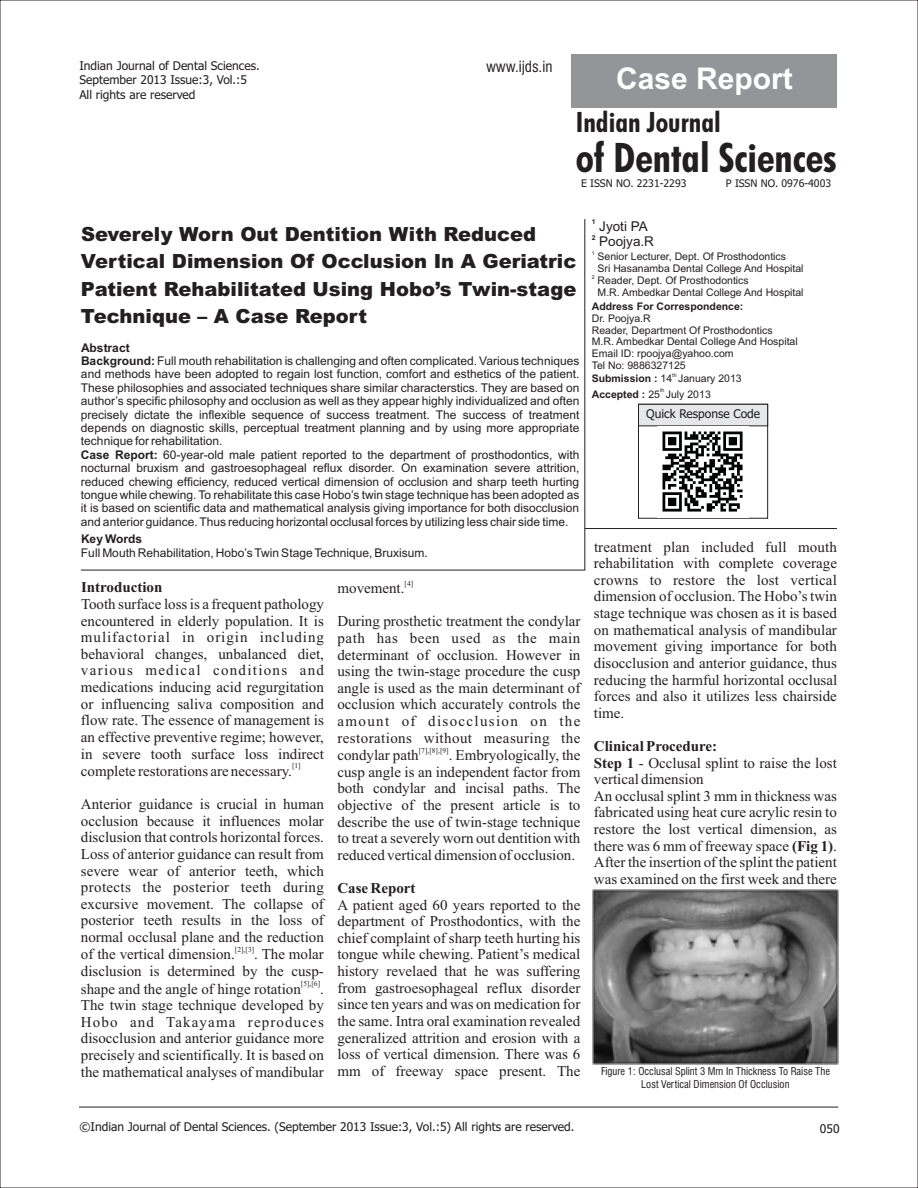
<style>
.page{position:relative;width:918px;height:1188px;background:#fff}
.page>*{position:absolute;margin:0;border:0;box-sizing:border-box;transform-origin:0 0}
.t1{font:700 condensed 40.8px "Futura BT";color:#231f20}
.t2{font:700 30px "Arial";color:#fff}
.t3{font:700 condensed 28.2px "Futura BT";color:#231f20}
.t4{font:900 19.5px/27.5px "Arial";color:#231f20}
.t5{font:15px/16.6px "Times New Roman";color:#231f20;text-align:justify}
.t6{font:700 15px "Times New Roman";color:#231f20}
.t7{font:condensed 15px "Swiss 721 BT";color:#231f20}
.t8{font:13.5px "Arial";color:#231f20}
.t9{font:12px/13.4px "Arial";color:#231f20}
.t10{font:12px/14.5px "Tahoma";color:#231f20}
.t11{font:700 12px "Arial";color:#231f20}
.t12{font:10.5px/11.7px "Arial";color:#231f20}
.t13{font:condensed 10.5px/12.6px "Swiss 721 BT";color:#231f20;text-align:center}
.t14{font:10.5px "Tahoma";color:#231f20}
.t15{font:700 10.5px "Arial";color:#231f20}
.t16{font:7.5px "Times New Roman";color:#231f20}
.t17{font:700 6.75px "Arial";color:#231f20}
.t18{font:5.25px "Arial";color:#231f20}
.s1{font-weight:700}
</style>
<div class="page">
<div style="left:571px;top:54px;width:266px;height:54px;background:#939598"></div>
<hr style="left:584px;top:219px;width:1px;height:351px;background:#231f20">
<hr style="left:81px;top:570px;width:504px;height:1px;background:#231f20">
<hr style="left:79px;top:1107px;width:759px;height:1px;background:#231f20">
<hr style="left:585px;top:528px;width:252px;height:1px;background:#231f20">
<div style="left:638px;top:404px;width:130px;height:114px;border:1px solid #231f20"></div>
<svg style="left:638px;top:404px;width:130px;height:22px;background:#d6d7d9"></svg>
<img style="left:658px;top:431px;width:91px;height:87px">
<img style="left:593px;top:889px;width:246px;height:176px">
<p class="t10" style="left:79px;top:59px;width:182px">Indian Journal of Dental Sciences.<br>September 2013 Issue:3, Vol.:5<br>All rights are reserved</p>
<p class="t7" style="left:486px;top:61px;width:68px">www.ijds.in</p>
<h2 class="t2" style="left:616px;top:67px;width:178px">Case Report</h2>
<h1 class="t1" style="left:576px;top:141px;width:263px">of Dental Sciences</h1>
<h3 class="t3" style="left:576px;top:111px;width:146px">Indian Journal</h3>
<p class="t14" style="left:581px;top:179px;width:107px">E ISSN NO. 2231-2293</p>
<p class="t14" style="left:726px;top:179px;width:107px">P ISSN NO. 0976-4003</p>
<p class="t17" style="left:592px;top:219px;width:5px">1</p>
<p class="t8" style="left:599px;top:221px;width:50px">Jyoti PA</p>
<p class="t17" style="left:592px;top:235px;width:5px">2</p>
<p class="t8" style="left:599px;top:237px;width:56px">Poojya.R</p>
<h3 class="t4" style="left:81px;top:222px;width:497px">Severely Worn Out Dentition With Reduced Vertical Dimension Of Occlusion In A Geriatric Patient Rehabilitated Using Hobo’s Twin-stage Technique – A Case Report</h3>
<p class="t18" style="left:592px;top:251px;width:4px">1</p>
<p class="t12" style="left:598px;top:251px;width:208px">Senior Lecturer, Dept. Of Prosthodontics<br>Sri Hasanamba Dental College And Hospital</p>
<p class="t18" style="left:592px;top:275px;width:4px">2</p>
<p class="t12" style="left:598px;top:275px;width:208px">Reader, Dept. Of Prosthodontics<br>M.R. Ambedkar Dental College And Hospital</p>
<p class="t15" style="left:592px;top:303px;width:153px">Address For Correspondence:</p>
<p class="t12" style="left:592px;top:313px;width:208px">Dr. Poojya.R<br>Reader, Department Of Prosthodontics<br>M.R. Ambedkar Dental College And Hospital<br>Email ID: rpoojya@yahoo.com<br>Tel No: 9886327125</p>
<p class="t18" style="left:672px;top:373px;width:6px">th</p>
<p class="t12" style="left:592px;top:373px;width:151px"><span class="s1">Submission :</span> 14 January 2013</p>
<p class="t18" style="left:660px;top:389px;width:6px">th</p>
<p class="t12" style="left:592px;top:389px;width:121px"><span class="s1">Accepted :</span> 25 July 2013</p>
<p class="t10" style="left:646px;top:408px;width:116px">Quick Response Code</p>
<p class="t9" style="left:81px;top:342px;width:500px"><span class="s1">Abstract<br>Background:</span> Full mouth rehabilitation is challenging and often complicated. Various techniques and methods have been adopted to regain lost function, comfort and esthetics of the patient.<br>These philosophies and associated techniques share similar characterstics. They are based on author’s specific philosophy and occlusion as well as they appear highly individualized and often precisely dictate the inflexible sequence of success treatment. The success of treatment depends on diagnostic skills, perceptual treatment planning and by using more appropriate technique for rehabilitation.<br><span class="s1">Case Report:</span> 60-year-old male patient reported to the department of prosthodontics, with nocturnal bruxism and gastroesophageal reflux disorder. On examination severe attrition, reduced chewing efficiency, reduced vertical dimension of occlusion and sharp teeth hurting tongue while chewing. To rehabilitate this case Hobo’s twin stage technique has been adopted as it is based on scientific data and mathematical analysis giving importance for both disocclusion and anterior guidance. Thus reducing horizontal occlusal forces by utilizing less chair side time.</p>
<p class="t11" style="left:81px;top:535px;width:63px">Key Words</p>
<p class="t9" style="left:81px;top:547px;width:348px">Full Mouth Rehabilitation, Hobo’s Twin Stage Technique, Bruxisum.</p>
<p class="t16" style="left:405px;top:581px;width:10px">[4]</p>
<p class="t5" style="left:338px;top:581px;width:69px">movement.</p>
<p class="t5" style="left:337px;top:615px;width:245px">During prosthetic treatment the condylar path has been used as the main determinant of occlusion. However in using the twin-stage procedure the cusp angle is used as the main determinant of occlusion which accurately controls the amount of disocclusion on the restorations without measuring the</p>
<p class="t16" style="left:419px;top:747px;width:31px">[7],[8],[9]</p>
<p class="t5" style="left:594px;top:540px;width:245px">treatment plan included full mouth rehabilitation with complete coverage crowns to restore the lost vertical dimension of occlusion. The Hobo’s twin stage technique was chosen as it is based on mathematical analysis of mandibular movement giving importance for both disocclusion and anterior guidance, thus reducing the harmful horizontal occlusal forces and also it utilizes less chairside time.</p>
<p class="t5" style="left:594px;top:739px;width:245px;text-align:left"><span class="s1">Clinical Procedure:<br>Step 1</span> - Occlusal splint to raise the lost vertical dimension<br>An occlusal splint 3 mm in thickness was fabricated using heat cure acrylic resin to restore the lost vertical dimension, as there was 6 mm of freeway space <span class="s1">(Fig 1)</span>.<br>After the insertion of the splint the patient was examined on the first week and there</p>
<p class="t6" style="left:81px;top:582px;width:83px">Introduction</p>
<p class="t5" style="left:81px;top:597px;width:245px">Tooth surface loss is a frequent pathology encountered in elderly population. It is mulifactorial in origin including behavioral changes, unbalanced diet, various medical conditions and medications inducing acid regurgitation or influencing saliva composition and flow rate. The essence of management is an effective preventive regime; however, in severe tooth surface loss indirect</p>
<p class="t16" style="left:292px;top:763px;width:10px">[1]</p>
<p class="t5" style="left:337px;top:748px;width:245px;text-indent:111px">. Embryologically, the cusp angle is an independent factor from both condylar and incisal paths. The objective of the present article is to describe the use of twin-stage technique to treat a severely worn out dentition with reduced vertical dimension of occlusion.</p>
<p class="t6" style="left:337px;top:883px;width:80px">Case Report</p>
<p class="t5" style="left:337px;top:898px;width:245px">A patient aged 60 years reported to the department of Prosthodontics, with the chief complaint of sharp teeth hurting his tongue while chewing. Patient’s medical history revelaed that he was suffering from gastroesophageal reflux disorder since ten years and was on medication for the same. Intra oral examination revealed generalized attrition and erosion with a loss of vertical dimension. There was 6 mm of freeway space present. The</p>
<p class="t5" style="left:337px;top:748px;width:83px">condylar path</p>
<p class="t5" style="left:81px;top:764px;width:213px">complete restorations are necessary.</p>
<p class="t5" style="left:81px;top:797px;width:245px">Anterior guidance is crucial in human occlusion because it influences molar disclusion that controls horizontal forces.<br>Loss of anterior guidance can result from severe wear of anterior teeth, which protects the posterior teeth during excursive movement. The collapse of posterior teeth results in the loss of normal occlusal plane and the reduction</p>
<p class="t16" style="left:235px;top:947px;width:21px">[2],[3]</p>
<p class="t5" style="left:81px;top:948px;width:245px;text-align:right">. The molar<br>disclusion is determined by the cusp-</p>
<p class="t16" style="left:301px;top:981px;width:21px">[5],[6]</p>
<p class="t5" style="left:81px;top:948px;width:155px">of the vertical dimension.</p>
<p class="t5" style="left:81px;top:982px;width:221px">shape and the angle of hinge rotation</p>
<p class="t5" style="left:81px;top:982px;width:245px;text-indent:239px">.<br>The twin stage technique developed by Hobo and Takayama reproduces disocclusion and anterior guidance more precisely and scientifically. It is based on the mathematical analyses of mandibular</p>
<p class="t13" style="left:601px;top:1066px;width:230px">Figure 1: Occlusal Splint 3 Mm In Thickness To Raise The<br>Lost Vertical Dimension Of Occlusion</p>
<p class="t10" style="left:79px;top:1121px;width:497px">©Indian Journal of Dental Sciences. (September 2013 Issue:3, Vol.:5) All rights are reserved.</p>
<p class="t10" style="left:820px;top:1122px;width:21px">050</p>
</div>
